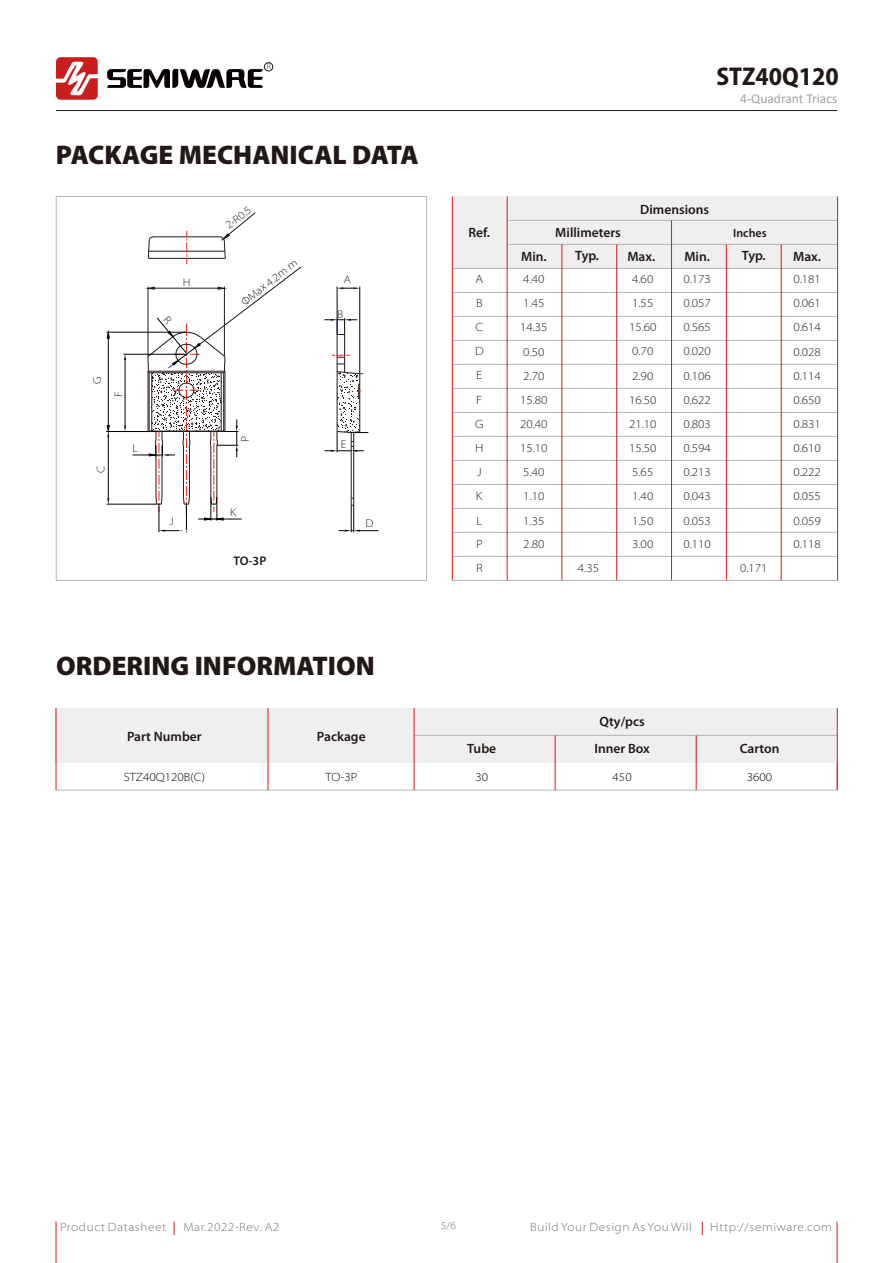
<style>
.page{position:relative;width:893px;height:1263px;background:#fff}
.page>*{position:absolute;margin:0;border:0;box-sizing:border-box;transform-origin:0 0}
.t1{font:900 27px "Myriad Pro";color:#221815}
.t2{font:700 semi-condensed 25.8px "Myriad Pro";color:#221815}
.t3{font:600 13.5px "Myriad Pro";color:#221815}
.t4{font:13.5px "Calibri";color:#9fa0a0}
.t5{font:600 12.6px "Myriad Pro";color:#221815}
.t6{font:300 semi-expanded 12px/24.2px "Myriad Pro";color:#221815}
.t7{font:300 semi-expanded 12px "Myriad Pro";letter-spacing:.05em;color:#717071}
.t8{font:300 semi-expanded 12px "Myriad Pro";color:#040000}
.t9{font:600 12px "Myriad Pro";color:#221815}
.t10{font:300 semi-expanded 11.1px "Myriad Pro";color:#221815}
.t11{font:300 semi-expanded 10.5px "Myriad Pro";color:#717071}
.t12{font:300 semi-expanded 8.25px "Myriad Pro";color:#231815}
</style>
<div class="page">
<hr style="left:56px;top:110px;width:781px;height:1px;background:#231815">
<hr style="left:837px;top:1221px;width:1px;height:42px;background:#c9201d">
<svg style="left:702px;top:1221px;width:1px;height:14px"></svg>
<hr style="left:56px;top:1221px;width:1px;height:42px;background:#c9201d">
<svg style="left:174px;top:1221px;width:1px;height:14px"></svg>
<svg style="left:56px;top:57px;width:42px;height:43px"></svg>
<svg style="left:107px;top:69px;width:156px;height:19px"></svg>
<div style="left:264px;top:62px;width:9px;height:9px;border:1px solid #231815;border-radius:50%"></div>
<div style="left:56px;top:708px;width:781px;height:55px;background:#efefef"></div>
<hr style="left:56px;top:790px;width:781px;height:1px;background:#b5b6b6">
<hr style="left:414px;top:735px;width:423px;height:1px;background:#b5b6b6">
<hr style="left:555px;top:735px;width:1px;height:55px;background:#d71a18">
<hr style="left:414px;top:708px;width:1px;height:82px;background:#d71a18">
<hr style="left:268px;top:708px;width:1px;height:82px;background:#d71a18">
<hr style="left:696px;top:735px;width:1px;height:55px;background:#d71a18">
<hr style="left:837px;top:708px;width:1px;height:82px;background:#d71a18">
<hr style="left:56px;top:708px;width:1px;height:82px;background:#d71a18">
<div style="left:452px;top:196px;width:386px;height:72px;background:#efefef"></div>
<hr style="left:507px;top:220px;width:331px;height:1px;background:#b5b6b6">
<hr style="left:507px;top:244px;width:331px;height:1px;background:#b5b6b6">
<hr style="left:452px;top:268px;width:386px;height:1px;background:#b5b6b6">
<hr style="left:452px;top:292px;width:386px;height:1px;background:#b5b6b6">
<hr style="left:452px;top:316px;width:386px;height:1px;background:#b5b6b6">
<hr style="left:452px;top:340px;width:386px;height:1px;background:#b5b6b6">
<hr style="left:452px;top:364px;width:386px;height:1px;background:#b5b6b6">
<hr style="left:452px;top:388px;width:386px;height:1px;background:#b5b6b6">
<hr style="left:452px;top:412px;width:386px;height:1px;background:#b5b6b6">
<hr style="left:452px;top:436px;width:386px;height:1px;background:#b5b6b6">
<hr style="left:452px;top:460px;width:386px;height:1px;background:#b5b6b6">
<hr style="left:452px;top:484px;width:386px;height:1px;background:#b5b6b6">
<hr style="left:452px;top:508px;width:386px;height:1px;background:#b5b6b6">
<hr style="left:452px;top:532px;width:386px;height:1px;background:#b5b6b6">
<hr style="left:452px;top:556px;width:386px;height:1px;background:#b5b6b6">
<hr style="left:452px;top:580px;width:386px;height:1px;background:#b5b6b6">
<hr style="left:452px;top:196px;width:1px;height:384px;background:#d71a18">
<hr style="left:507px;top:196px;width:1px;height:384px;background:#d71a18">
<hr style="left:562px;top:244px;width:1px;height:336px;background:#d71a18">
<hr style="left:616px;top:244px;width:1px;height:336px;background:#d71a18">
<hr style="left:671px;top:220px;width:1px;height:360px;background:#d71a18">
<hr style="left:726px;top:244px;width:1px;height:336px;background:#d71a18">
<hr style="left:781px;top:244px;width:1px;height:336px;background:#d71a18">
<div style="left:56px;top:196px;width:371px;height:385px;border:1px solid #b5b6b6"></div>
<hr style="left:837px;top:196px;width:1px;height:384px;background:#d71a18">
<hr style="left:337px;top:334px;width:1px;height:97px;background:#221815">
<hr style="left:344px;top:334px;width:1px;height:38px;background:#221815">
<hr style="left:351px;top:433px;width:1px;height:72px;background:#221815">
<hr style="left:353px;top:432px;width:1px;height:73px;background:#221815">
<svg style="left:332px;top:355px;width:18px;height:3px"></svg>
<hr style="left:337px;top:287px;width:1px;height:47px;background:#040000">
<hr style="left:359px;top:287px;width:1px;height:87px;background:#040000">
<svg style="left:324px;top:318px;width:33px;height:17px"></svg>
<svg style="left:324px;top:371px;width:44px;height:81px"></svg>
<svg style="left:337px;top:287px;width:24px;height:2px"></svg>
<svg style="left:339px;top:505px;width:39px;height:27px"></svg>
<hr style="left:123px;top:354px;width:63px;height:1px;background:#040000">
<hr style="left:125px;top:360px;width:1px;height:65px;background:#040000">
<svg style="left:124px;top:354px;width:2px;height:6px"></svg>
<svg style="left:124px;top:425px;width:2px;height:6px"></svg>
<hr style="left:107px;top:332px;width:79px;height:1px;background:#040000">
<hr style="left:108px;top:338px;width:1px;height:87px;background:#040000">
<svg style="left:106px;top:329px;width:4px;height:10px"></svg>
<hr style="left:107px;top:431px;width:49px;height:1px;background:#040000">
<hr style="left:107px;top:504px;width:50px;height:1px;background:#040000">
<hr style="left:108px;top:437px;width:1px;height:61px;background:#040000">
<svg style="left:106px;top:425px;width:4px;height:12px"></svg>
<svg style="left:107px;top:498px;width:2px;height:7px"></svg>
<svg style="left:133px;top:212px;width:169px;height:320px"></svg>
<p class="t12" style="left:267px;top:62px;width:6px">R</p>
<h1 class="t1" style="left:56px;top:140px;width:364px">PACKAGE MECHANICAL DATA</h1>
<p class="t10" style="left:183px;top:276px;width:9px">H</p>
<p class="t10" style="left:91px;top:384px;width:9px;rotate:-90deg">G</p>
<p class="t10" style="left:112px;top:396px;width:7px;rotate:-90deg">F</p>
<p class="t10" style="left:95px;top:473px;width:9px;rotate:-90deg">C</p>
<p class="t10" style="left:133px;top:442px;width:7px">L</p>
<p class="t10" style="left:170px;top:515px;width:6px">J</p>
<p class="t10" style="left:223px;top:221px;width:31px;rotate:-38deg">2-R0.5</p>
<p class="t10" style="left:239px;top:298px;width:69px;rotate:-38deg">ΦMax 4.2m m</p>
<p class="t10" style="left:239px;top:442px;width:8px;rotate:-90deg">P</p>
<p class="t10" style="left:230px;top:506px;width:8px">K</p>
<p class="t5" style="left:233px;top:554px;width:34px">TO-3P</p>
<p class="t10" style="left:344px;top:273px;width:9px">A</p>
<p class="t10" style="left:337px;top:308px;width:8px">B</p>
<p class="t10" style="left:341px;top:438px;width:7px">E</p>
<p class="t10" style="left:366px;top:517px;width:10px">D</p>
<h1 class="t1" style="left:56px;top:650px;width:320px">ORDERING INFORMATION</h1>
<p class="t3" style="left:127px;top:729px;width:76px">Part Number</p>
<p class="t3" style="left:317px;top:729px;width:50px">Package</p>
<h2 class="t2" style="left:716px;top:62px;width:124px">STZ40Q120</h2>
<p class="t4" style="left:740px;top:89px;width:99px">4-Quadrant Triacs</p>
<p class="t3" style="left:640px;top:201px;width:70px">Dimensions</p>
<p class="t3" style="left:468px;top:225px;width:23px">Ref.</p>
<p class="t3" style="left:555px;top:225px;width:67px">Millimeters</p>
<p class="t9" style="left:733px;top:226px;width:35px">Inches</p>
<p class="t3" style="left:521px;top:249px;width:27px">Min.</p>
<p class="t3" style="left:575px;top:248px;width:25px">Typ.</p>
<p class="t3" style="left:627px;top:249px;width:29px">Max.</p>
<p class="t3" style="left:684px;top:249px;width:27px">Min.</p>
<p class="t3" style="left:742px;top:248px;width:25px">Typ.</p>
<p class="t3" style="left:793px;top:249px;width:29px">Max.</p>
<p class="t6" style="left:475px;top:267px;width:10px">A<br>B<br>C<br>D<br>E<br>F<br>G<br>H<br>J<br>K<br>L<br>P<br>R</p>
<p class="t6" style="left:629px;top:267px;width:29px">4.60<br>1.55<br>15.60<br>0.70</p>
<p class="t6" style="left:683px;top:267px;width:29px;text-align:justify">0.173<br>0.057<br>0.565<br>0.020</p>
<p class="t6" style="left:793px;top:267px;width:29px;text-align:justify">0.181<br>0.061<br>0.614<br>0.028</p>
<p class="t6" style="left:520px;top:267px;width:29px">4.40<br>1.45<br>14.35<br>0.50<br>2.70</p>
<p class="t6" style="left:632px;top:364px;width:23px">2.90</p>
<p class="t6" style="left:683px;top:364px;width:29px">0.106</p>
<p class="t6" style="left:793px;top:364px;width:29px">0.114</p>
<p class="t6" style="left:629px;top:388px;width:29px">16.50</p>
<p class="t6" style="left:683px;top:388px;width:29px">0.622</p>
<p class="t6" style="left:793px;top:388px;width:29px">0.650</p>
<p class="t6" style="left:629px;top:412px;width:29px">21.10</p>
<p class="t6" style="left:683px;top:412px;width:29px">0.803</p>
<p class="t6" style="left:793px;top:412px;width:29px">0.831</p>
<p class="t6" style="left:629px;top:436px;width:29px">15.50</p>
<p class="t6" style="left:683px;top:436px;width:29px">0.594</p>
<p class="t6" style="left:793px;top:436px;width:29px">0.610</p>
<p class="t6" style="left:520px;top:388px;width:29px">15.80</p>
<p class="t6" style="left:520px;top:412px;width:29px">20.40</p>
<p class="t6" style="left:520px;top:436px;width:29px">15.10</p>
<p class="t6" style="left:523px;top:460px;width:23px">5.40</p>
<p class="t6" style="left:632px;top:460px;width:23px">5.65</p>
<p class="t6" style="left:683px;top:460px;width:29px">0.213</p>
<p class="t6" style="left:793px;top:460px;width:29px">0.222</p>
<p class="t6" style="left:632px;top:484px;width:23px">1.40</p>
<p class="t6" style="left:683px;top:484px;width:29px">0.043</p>
<p class="t6" style="left:793px;top:484px;width:29px">0.055</p>
<p class="t6" style="left:632px;top:532px;width:23px">3.00</p>
<p class="t6" style="left:683px;top:532px;width:29px">0.110</p>
<p class="t6" style="left:793px;top:532px;width:29px">0.118</p>
<p class="t6" style="left:523px;top:484px;width:23px">1.10</p>
<p class="t6" style="left:523px;top:532px;width:23px">2.80</p>
<p class="t6" style="left:523px;top:509px;width:23px">1.35</p>
<p class="t6" style="left:632px;top:509px;width:23px">1.50</p>
<p class="t6" style="left:683px;top:509px;width:29px">0.053</p>
<p class="t6" style="left:793px;top:509px;width:29px">0.059</p>
<p class="t6" style="left:578px;top:556px;width:23px">4.35</p>
<p class="t6" style="left:740px;top:556px;width:29px">0.171</p>
<p class="t3" style="left:599px;top:714px;width:47px">Qty/pcs</p>
<p class="t3" style="left:467px;top:741px;width:30px">Tube</p>
<p class="t3" style="left:594px;top:741px;width:57px">Inner Box</p>
<p class="t3" style="left:740px;top:741px;width:41px">Carton</p>
<p class="t8" style="left:124px;top:770px;width:83px">STZ40Q120B(C)</p>
<p class="t8" style="left:326px;top:770px;width:33px">TO-3P</p>
<p class="t8" style="left:475px;top:770px;width:14px">30</p>
<p class="t8" style="left:613px;top:770px;width:21px">450</p>
<p class="t8" style="left:747px;top:770px;width:27px">3600</p>
<p class="t7" style="left:60px;top:1221px;width:108px">Product Datasheet</p>
<p class="t7" style="left:183px;top:1221px;width:97px">Mar.2022-Rev. A2</p>
<p class="t11" style="left:441px;top:1219px;width:17px">5/6</p>
<p class="t7" style="left:530px;top:1221px;width:163px">Build Your Design As You Will</p>
<p class="t7" style="left:710px;top:1221px;width:123px">Http://semiware.com</p>
</div>
